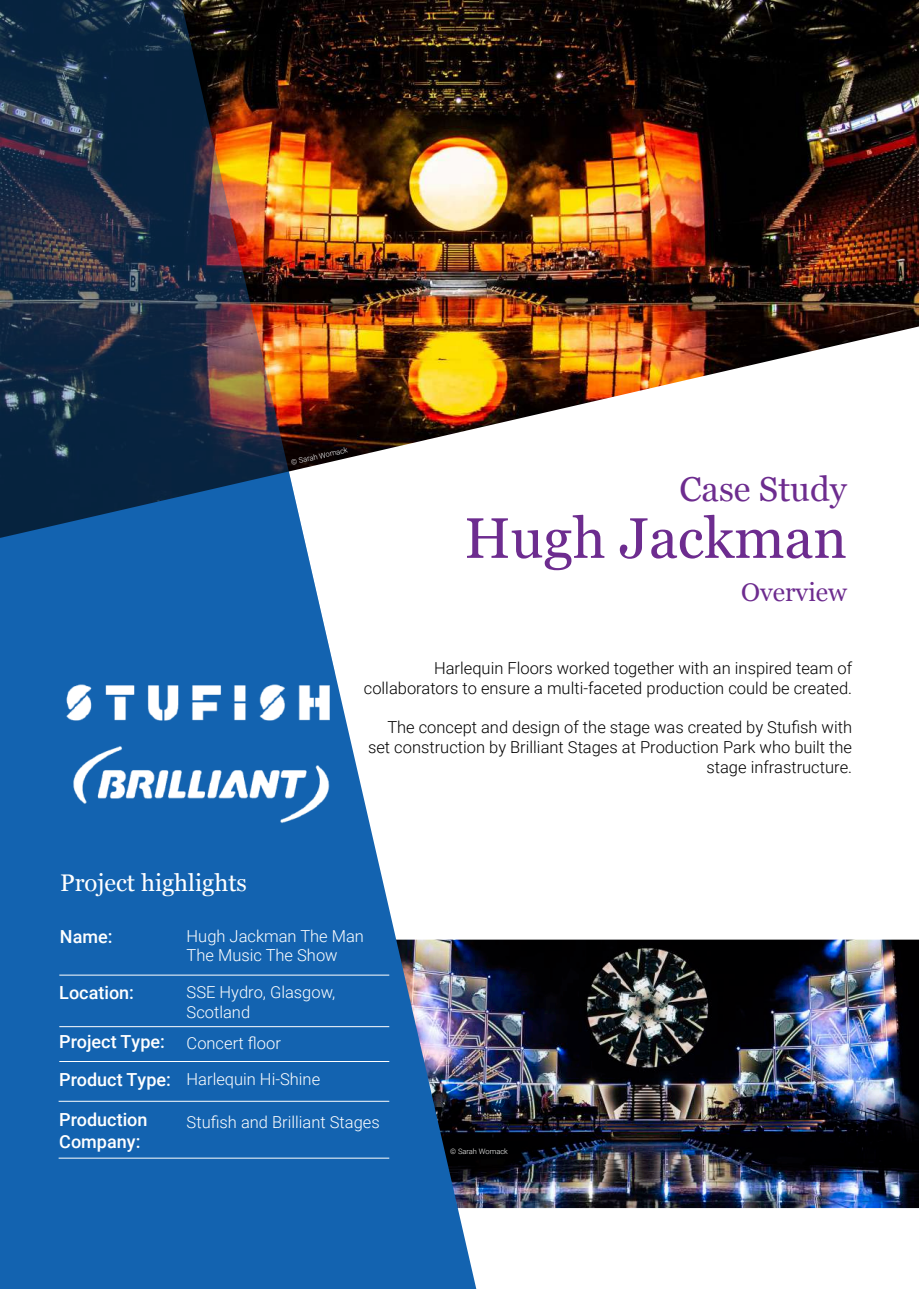
<style>
.page{position:relative;width:919px;height:1289px;background:#fff}
.page>*{position:absolute;margin:0;border:0;box-sizing:border-box;transform-origin:0 0}
.t1{font:57px "Georgia";color:#6d2c8f}
.t2{font:34.5px "Georgia";color:#6d2c8f}
.t3{font:25.5px "Georgia";color:#6d2c8f}
.t4{font:24px "Georgia";color:#fff}
.t5{font:500 18px/21.6px "Roboto";color:#fff}
.t6{font:300 16.5px/19.8px "Roboto";color:#000;text-align:right}
.t7{font:300 16.5px/19.8px "Roboto";color:#fff}
.t8{font:300 7.5px "Roboto";color:#fff}
.s1{font-weight:500;font-size:18px}
</style>
<div class="page">
<img style="left:476px;top:939px;width:442px;height:268px">
<svg style="left:0;top:677px;width:476px;height:611px;fill:#1363b0"></svg>
<img style="left:335px;top:0;width:583px;height:461px">
<img style="left:0;top:0;width:335px;height:790px">
<hr style="left:59px;top:1026px;width:330px;height:1px;background:#fff">
<hr style="left:59px;top:974px;width:330px;height:1px;background:#fff">
<hr style="left:59px;top:1061px;width:330px;height:1px;background:#fff">
<hr style="left:59px;top:1100px;width:330px;height:1px;background:#fff">
<hr style="left:59px;top:1157px;width:330px;height:1px;background:#fff">
<img style="left:72px;top:731px;width:257px;height:111px">
<img style="left:57px;top:669px;width:279px;height:62px">
<h3 class="t4" style="left:60px;top:865px;width:188px">Project highlights</h3>
<p class="t8" style="left:290px;top:457px;width:59px;rotate:-13deg">© Sarah Womack</p>
<h2 class="t2" style="left:679px;top:463px;width:169px">Case Study</h2>
<h1 class="t1" style="left:464px;top:496px;width:384px">Hugh Jackman</h1>
<h3 class="t3" style="left:741px;top:573px;width:107px">Overview</h3>
<p class="t6" style="left:364px;top:657px;width:490px">Harlequin Floors worked together with an inspired team of collaborators to ensure a multi-faceted production could be created.</p>
<p class="t6" style="left:368px;top:717px;width:485px">The concept and design of the stage was created by Stufish with set construction by Brilliant Stages at Production Park who built the stage infrastructure.</p>
<p class="t5" style="left:60px;top:925px;width:54px">Name:</p>
<p class="t7" style="left:187px;top:925px;width:179px">Hugh Jackman The Man<br>The Music The Show</p>
<p class="t5" style="left:59px;top:981px;width:76px">Location:</p>
<p class="t7" style="left:187px;top:982px;width:150px">SSE Hydro, Glasgow,<br>Scotland</p>
<p class="t5" style="left:59px;top:1030px;width:107px">Project Type:</p>
<p class="t7" style="left:187px;top:1032px;width:96px">Concert floor</p>
<p class="t7" style="left:59px;top:1068px;width:262px"><span class="s1">Product Type:</span> Harlequin Hi-Shine</p>
<p class="t5" style="left:59px;top:1108px;width:90px">Production<br>Company:</p>
<p class="t7" style="left:187px;top:1111px;width:195px">Stufish and Brilliant Stages</p>
<p class="t8" style="left:450px;top:1145px;width:59px">© Sarah Womack</p>
</div>
